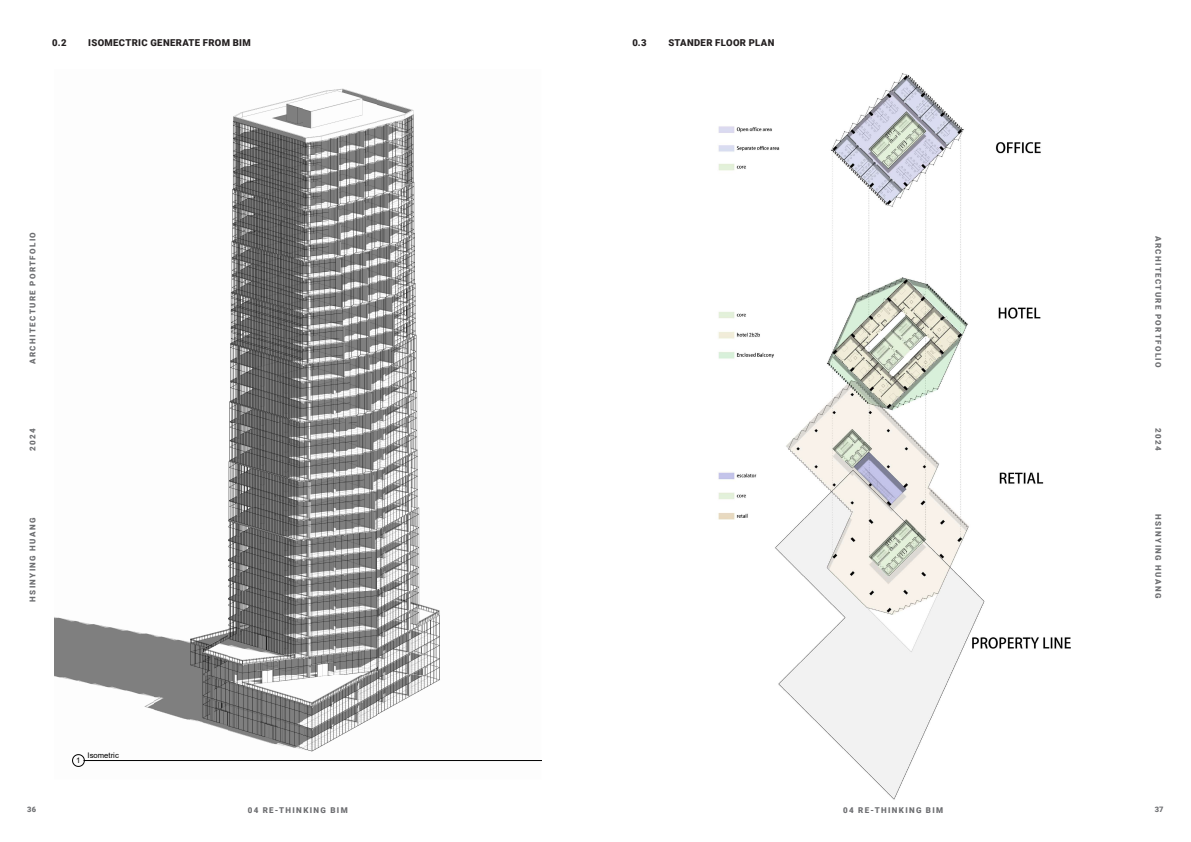
<style>
.page{position:relative;width:1191px;height:842px;background:#fff}
.page>*{position:absolute;margin:0;border:0;box-sizing:border-box;transform-origin:0 0}
.t1{font:900 9.5px "Roboto";letter-spacing:.035em;color:#231f20}
.t2{font:900 8px "Roboto";letter-spacing:.17em;color:#6c6d70}
.t3{font:7.7px "Arial";color:#000}
.t4{font:900 7.5px "Roboto";color:#6c6d70}
</style>
<div class="page">
<img style="left:54px;top:88px;width:487px;height:679px">
<svg style="left:72px;top:754px;width:12px;height:12px"></svg>
<hr style="left:84px;top:760px;width:457px;height:1px;background:#000">
<img style="left:718px;top:73px;width:353px;height:727px">
<p class="t1" style="left:52px;top:36px;width:16px">0.2</p>
<p class="t1" style="left:88px;top:36px;width:164px">ISOMECTRIC GENERATE FROM BIM</p>
<p class="t1" style="left:632px;top:36px;width:16px">0.3</p>
<p class="t1" style="left:668px;top:36px;width:108px">STANDER FLOOR PLAN</p>
<p class="t2" style="left:27px;top:364px;width:133px;rotate:-90deg">ARCHITECTURE PORTFOLIO</p>
<p class="t2" style="left:27px;top:451px;width:24px;rotate:-90deg">2024</p>
<p class="t2" style="left:27px;top:602px;width:85px;rotate:-90deg">HSINYING HUANG</p>
<p class="t3" style="left:76px;top:755px;width:6px">1</p>
<p class="t3" style="left:88px;top:750px;width:33px">Isometric</p>
<p class="t2" style="left:1164px;top:236px;width:133px;rotate:90deg">ARCHITECTURE PORTFOLIO</p>
<p class="t2" style="left:1164px;top:428px;width:24px;rotate:90deg">2024</p>
<p class="t2" style="left:1164px;top:514px;width:85px;rotate:90deg">HSINYING HUANG</p>
<p class="t4" style="left:27px;top:804px;width:10px">36</p>
<p class="t4" style="left:1155px;top:804px;width:10px">37</p>
<p class="t2" style="left:248px;top:804px;width:102px">04 RE-THINKING BIM</p>
<p class="t2" style="left:843px;top:804px;width:102px">04 RE-THINKING BIM</p>
</div>
